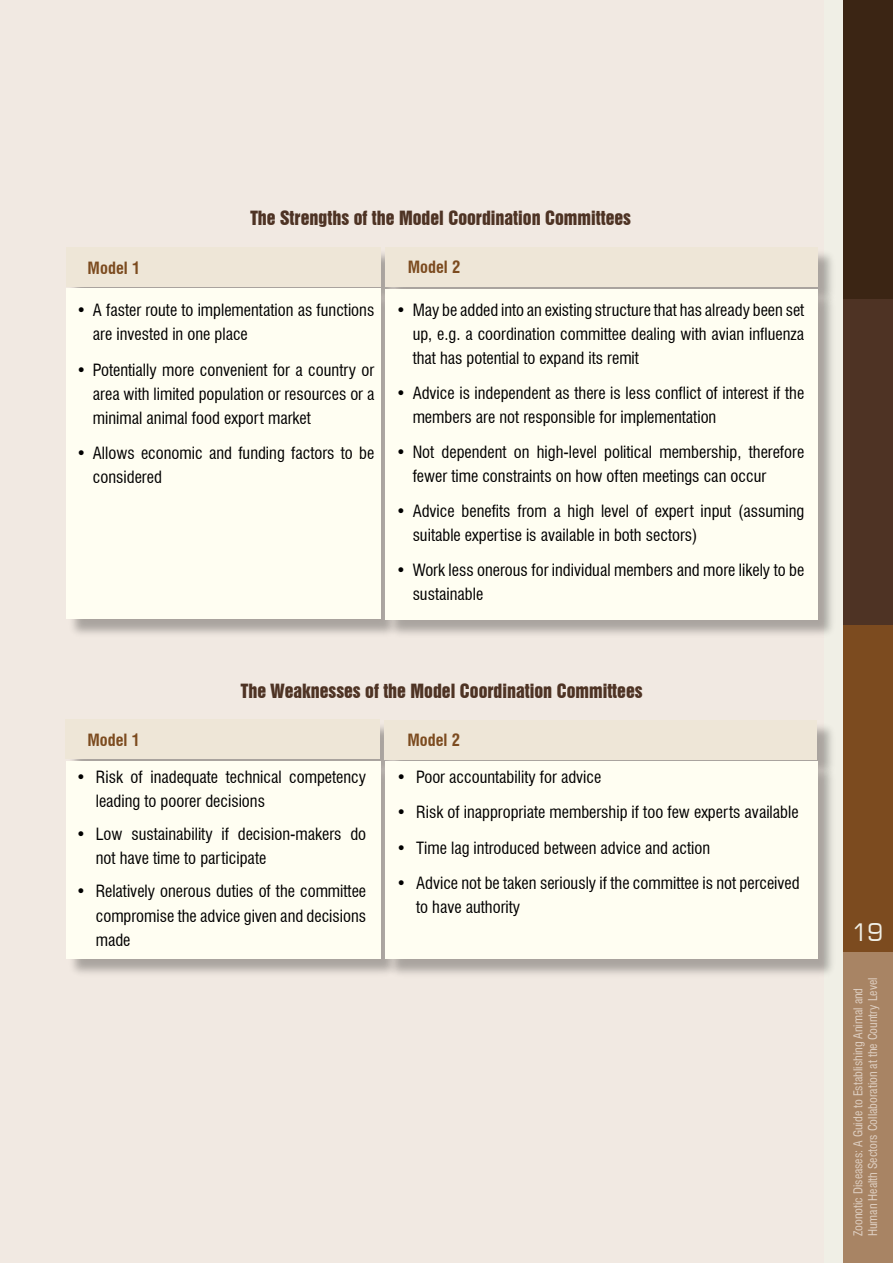
<style>
.page{position:relative;width:893px;height:1263px;background:#f1e9e2}
.page>*{position:absolute;margin:0;border:0;box-sizing:border-box;transform-origin:0 0}
.t1{font:24px "Square 721 BT";color:#f0efe6}
.t2{font:18px "Swiss 921 BT Regular A";color:#4e3324}
.t3{font:condensed 16.5px/24px "Swiss 721 BT";color:#000}
.t4{font:700 condensed 16.5px "Swiss 721 BT";color:#7c4b1f}
.t5{font:condensed 12px/14.4px "Swiss 721 BT";color:#dfd0c3}
</style>
<div class="page">
<div style="left:840px;top:0;width:53px;height:1263px;background:#3b2514"></div>
<div style="left:840px;top:299px;width:53px;height:328px;background:#4e3324"></div>
<div style="left:840px;top:625px;width:53px;height:328px;background:#7c4b1f"></div>
<div style="left:840px;top:953px;width:53px;height:310px;background:#a88464"></div>
<div style="left:824px;top:0;width:18px;height:1263px;background:#f0efe6"></div>
<div style="left:67px;top:249px;width:333px;height:58px;background:#000;opacity:.3"></div>
<div style="left:66px;top:247px;width:314px;height:40px;background:#eee6d7"></div>
<div style="left:67px;top:290px;width:333px;height:349px;background:#000;opacity:.3"></div>
<div style="left:66px;top:289px;width:314px;height:330px;background:#fffef2"></div>
<div style="left:387px;top:249px;width:450px;height:58px;background:#000;opacity:.3"></div>
<div style="left:385px;top:247px;width:432px;height:40px;background:#eee6d7"></div>
<div style="left:67px;top:721px;width:333px;height:59px;background:#000;opacity:.3"></div>
<div style="left:66px;top:720px;width:314px;height:39px;background:#eee6d7"></div>
<div style="left:386px;top:721px;width:451px;height:59px;background:#000;opacity:.3"></div>
<div style="left:385px;top:720px;width:432px;height:39px;background:#eee6d7"></div>
<div style="left:386px;top:290px;width:451px;height:348px;background:#000;opacity:.3"></div>
<div style="left:385px;top:289px;width:432px;height:330px;background:#fffef2"></div>
<div style="left:67px;top:763px;width:333px;height:216px;background:#000;opacity:.3"></div>
<div style="left:66px;top:761px;width:314px;height:198px;background:#fffef2"></div>
<div style="left:386px;top:763px;width:451px;height:216px;background:#000;opacity:.3"></div>
<div style="left:385px;top:761px;width:432px;height:198px;background:#fffef2"></div>
<p class="t2" style="left:250px;top:206px;width:382px">The Strengths of the Model Coordination Committees</p>
<p class="t4" style="left:88px;top:258px;width:54px">Model 1</p>
<p class="t4" style="left:408px;top:257px;width:54px">Model 2</p>
<p class="t3" style="left:93px;top:298px;width:283px;text-indent:-16px">• A faster route to implementation as functions are invested in one place</p>
<p class="t3" style="left:93px;top:358px;width:283px;text-align:justify;text-indent:-16px">• Potentially more convenient for a country or area with limited population or resources or a minimal animal food export market</p>
<p class="t3" style="left:93px;top:441px;width:283px;text-indent:-16px">• Allows economic and funding factors to be considered</p>
<p class="t3" style="left:413px;top:298px;width:393px;text-align:justify;text-indent:-16px">• May be added into an existing structure that has already been set up, e.g. a coordination committee dealing with avian influenza that has potential to expand its remit</p>
<p class="t3" style="left:413px;top:381px;width:393px;text-indent:-16px">• Advice is independent as there is less conflict of interest if the members are not responsible for implementation</p>
<p class="t3" style="left:413px;top:440px;width:393px;text-indent:-16px">• Not dependent on high-level political membership, therefore fewer time constraints on how often meetings can occur</p>
<p class="t3" style="left:413px;top:499px;width:393px;text-indent:-16px">• Advice benefits from a high level of expert input (assuming suitable expertise is available in both sectors)</p>
<p class="t3" style="left:413px;top:558px;width:393px;text-indent:-16px">• Work less onerous for individual members and more likely to be sustainable</p>
<p class="t2" style="left:241px;top:679px;width:403px">The Weaknesses of the Model Coordination Committees</p>
<p class="t4" style="left:87px;top:730px;width:54px">Model 1</p>
<p class="t4" style="left:407px;top:730px;width:54px">Model 2</p>
<p class="t3" style="left:96px;top:765px;width:272px;text-indent:-20px">• Risk of inadequate technical competency leading to poorer decisions</p>
<p class="t3" style="left:96px;top:822px;width:272px;text-indent:-20px">• Low sustainability if decision-makers do not have time to participate</p>
<p class="t3" style="left:96px;top:879px;width:272px;text-align:justify;text-indent:-20px">• Relatively onerous duties of the committee compromise the advice given and decisions made</p>
<p class="t3" style="left:397px;top:765px;width:206px">• Poor accountability for advice</p>
<p class="t3" style="left:397px;top:800px;width:403px">• Risk of inappropriate membership if too few experts available</p>
<p class="t3" style="left:397px;top:835px;width:315px">• Time lag introduced between advice and action</p>
<p class="t3" style="left:416px;top:871px;width:385px;text-indent:-20px">• Advice not be taken seriously if the committee is not perceived to have authority</p>
<h1 class="t1" style="left:851px;top:917px;width:31px">19</h1>
<p class="t5" style="left:851px;top:1236px;width:260px;rotate:-90deg">Zoonotic Diseases: A Guide to Establishing Animal and<br>Human Health Sectors Collaboration at the Country Level</p>
</div>
